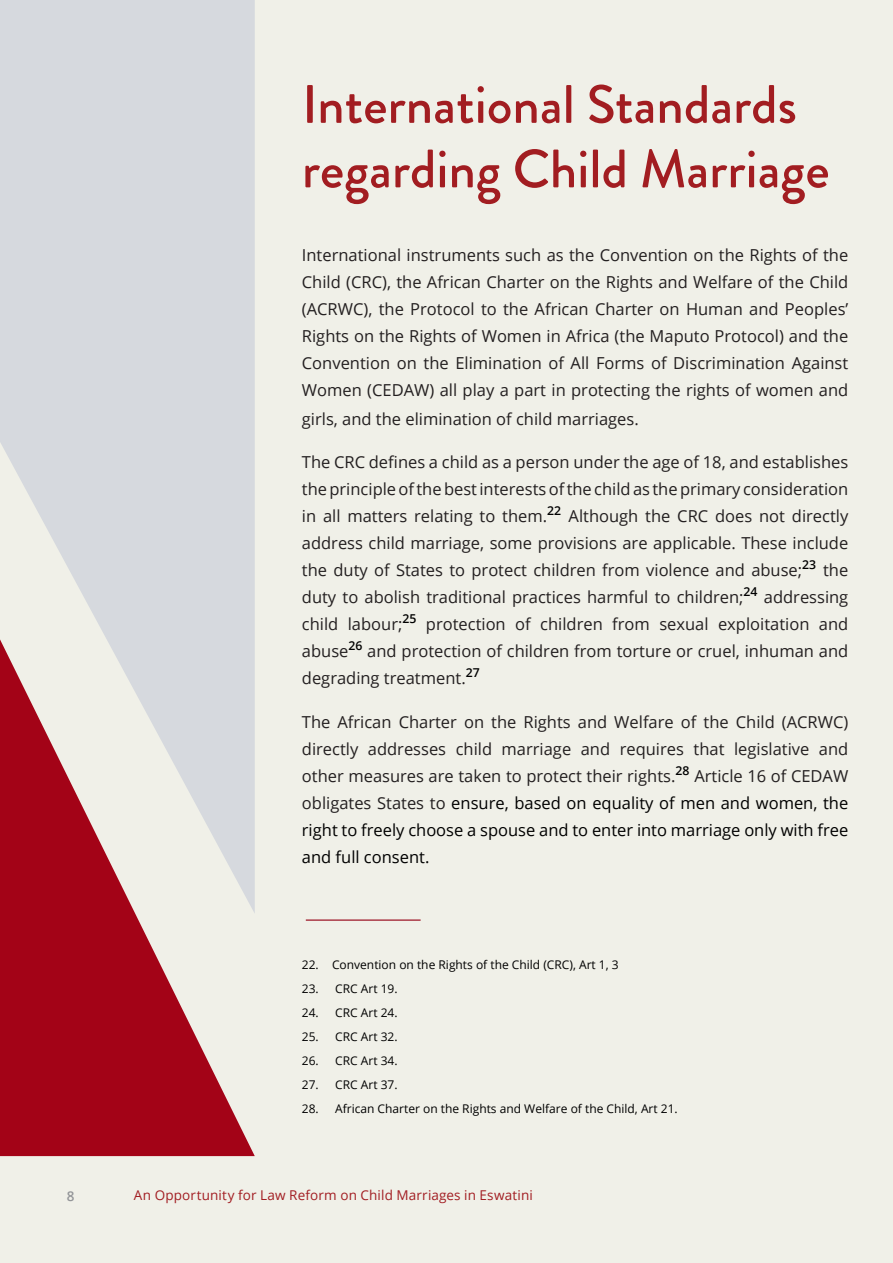
<style>
.page{position:relative;width:893px;height:1263px;background:#f0f0e8}
.page>*{position:absolute;margin:0;border:0;box-sizing:border-box;transform-origin:0 0}
.Headline_02{font:500 54px "Brandon Grotesque";color:#a21d21}
.Bodytext_02{font:16.5px/27px "Open Sans";color:#231f20;text-align:justify}
.t1{font:13.5px "Open Sans";letter-spacing:.01em;color:#a21d22}
.t2{font:600 13.5px "Open Sans";color:#939598}
.t3{font:12px "Open Sans";color:#000}
.s1{color:#000}
</style>
<div class="page">
<svg style="left:0;top:914px;width:255px;height:242px;fill:#a30317"></svg>
<svg style="left:0;top:0;width:255px;height:914px;fill:#d6d9de"></svg>
<hr style="left:306px;top:919px;width:115px;height:2px;background:#ab3b47">
<p class="Headline_02" style="left:302px;top:67px;width:496px">International Standards</p>
<p class="Headline_02" style="left:302px;top:131px;width:529px">regarding Child Marriage</p>
<p class="Bodytext_02" style="left:302px;top:241px;width:548px">International instruments such as the Convention on the Rights of the Child (CRC), the African Charter on the Rights and Welfare of the Child (ACRWC), the Protocol to the African Charter on Human and Peoples’ Rights on the Rights of Women in Africa (the Maputo Protocol) and the Convention on the Elimination of All Forms of Discrimination Against Women (CEDAW) all play a part in protecting the rights of women and</p>
<p class="Bodytext_02" style="left:302px;top:405px;width:338px">girls, and the elimination of child marriages.</p>
<p class="Bodytext_02" style="left:302px;top:448px;width:548px">The CRC defines a child as a person under the age of 18, and establishes the principle of the best interests of the child as the primary consideration in all matters relating to them.<sup>22</sup> Although the CRC does not directly address child marriage, some provisions are applicable. These include the duty of States to protect children from violence and abuse;<sup>23</sup> the duty to abolish traditional practices harmful to children;<sup>24</sup> addressing child labour;<sup>25</sup> protection of children from sexual exploitation and abuse<sup>26</sup> and protection of children from torture or cruel, inhuman and degrading treatment.<sup>27</sup></p>
<p class="Bodytext_02" style="left:302px;top:708px;width:548px">The African Charter on the Rights and Welfare of the Child (ACRWC) directly addresses child marriage and requires that legislative and other measures are taken to protect their rights.<sup>28</sup> Article 16 of CEDAW obligates States to <span class="s1">ensure, based on equality of men and women, the right to freely choose a spouse and to enter into marriage only with free and full consent.</span></p>
<p class="t3" style="left:302px;top:956px;width:318px">22. Convention on the Rights of the Child (CRC), Art 1, 3</p>
<p class="t3" style="left:302px;top:980px;width:97px">23. CRC Art 19.</p>
<p class="t3" style="left:302px;top:1004px;width:97px">24. CRC Art 24.</p>
<p class="t3" style="left:302px;top:1028px;width:97px">25. CRC Art 32.</p>
<p class="t3" style="left:302px;top:1052px;width:97px">26. CRC Art 34.</p>
<p class="t3" style="left:302px;top:1076px;width:97px">27. CRC Art 37.</p>
<p class="t3" style="left:302px;top:1100px;width:377px">28. African Charter on the Rights and Welfare of the Child, Art 21.</p>
<p class="t2" style="left:67px;top:1186px;width:9px">8</p>
<p class="t1" style="left:134px;top:1186px;width:400px">An Opportunity for Law Reform on Child Marriages in Eswatini</p>
</div>
